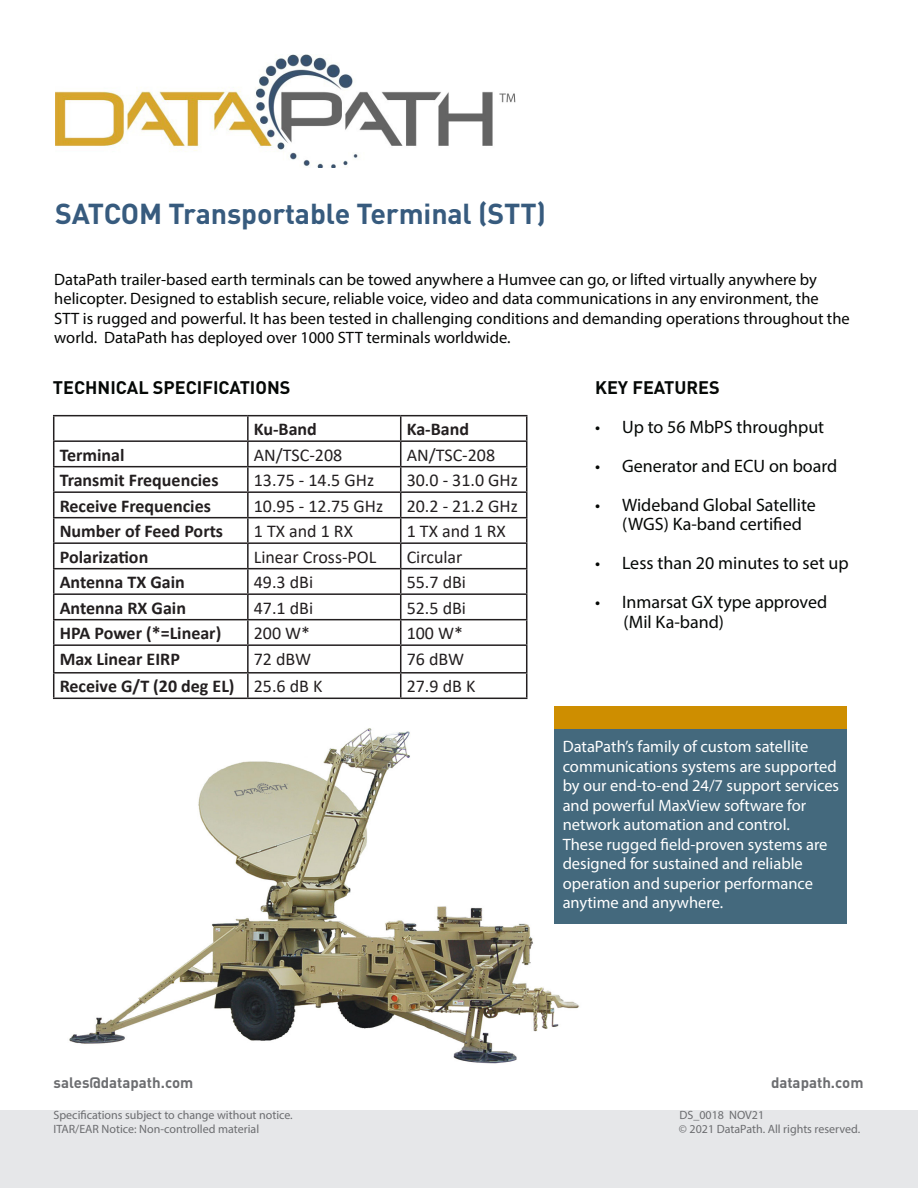
<style>
.page{position:relative;width:918px;height:1188px;background:#fff}
.page>*{position:absolute;margin:0;border:0;box-sizing:border-box;transform-origin:0 0}
.t1{font:700 28.5px "DINOT";letter-spacing:-.005em;color:#375b7e}
.t2{font:18px "Calibri";color:#231f20}
.t3{font:700 18px "Calibri";color:#231f20}
.t4{font:18px/19.5px "Myriad Pro";color:#050806}
.t5{font:700 18px "DINOT";color:#050806}
.t6{font:16.5px/19.5px "Myriad Pro";color:#050605}
.t7{font:16.5px/19.5px "Myriad Pro";color:#fff}
.t8{font:700 15px "DINOT";color:#6c6d70}
.t9{font:12px "Myriad Pro";color:#6c6d70}
</style>
<div class="page">
<div style="left:0;top:1110px;width:918px;height:78px;background:#e6e7e9"></div>
<img style="left:55px;top:54px;width:461px;height:114px">
<hr style="left:53px;top:415px;width:195px;height:1px;background:#231f20">
<hr style="left:248px;top:415px;width:153px;height:1px;background:#231f20">
<hr style="left:247px;top:416px;width:2px;height:24px;background:#231f20">
<hr style="left:401px;top:415px;width:126px;height:1px;background:#231f20">
<hr style="left:53px;top:440px;width:195px;height:2px;background:#231f20">
<hr style="left:248px;top:440px;width:153px;height:2px;background:#231f20">
<hr style="left:247px;top:442px;width:2px;height:24px;background:#231f20">
<hr style="left:401px;top:440px;width:126px;height:2px;background:#231f20">
<hr style="left:53px;top:466px;width:195px;height:1px;background:#231f20">
<hr style="left:248px;top:466px;width:153px;height:1px;background:#231f20">
<hr style="left:247px;top:467px;width:2px;height:24px;background:#231f20">
<hr style="left:401px;top:466px;width:126px;height:1px;background:#231f20">
<hr style="left:53px;top:491px;width:195px;height:2px;background:#231f20">
<hr style="left:248px;top:491px;width:153px;height:2px;background:#231f20">
<hr style="left:247px;top:493px;width:2px;height:24px;background:#231f20">
<hr style="left:401px;top:491px;width:126px;height:2px;background:#231f20">
<hr style="left:53px;top:517px;width:195px;height:1px;background:#231f20">
<hr style="left:248px;top:517px;width:153px;height:1px;background:#231f20">
<hr style="left:247px;top:518px;width:2px;height:24px;background:#231f20">
<hr style="left:401px;top:517px;width:126px;height:1px;background:#231f20">
<hr style="left:53px;top:542px;width:195px;height:2px;background:#231f20">
<hr style="left:248px;top:542px;width:153px;height:2px;background:#231f20">
<hr style="left:247px;top:544px;width:2px;height:24px;background:#231f20">
<hr style="left:401px;top:542px;width:126px;height:2px;background:#231f20">
<hr style="left:53px;top:568px;width:195px;height:1px;background:#231f20">
<hr style="left:248px;top:568px;width:153px;height:1px;background:#231f20">
<hr style="left:247px;top:569px;width:2px;height:24px;background:#231f20">
<hr style="left:401px;top:568px;width:126px;height:1px;background:#231f20">
<hr style="left:53px;top:593px;width:195px;height:2px;background:#231f20">
<hr style="left:248px;top:593px;width:153px;height:2px;background:#231f20">
<hr style="left:247px;top:595px;width:2px;height:24px;background:#231f20">
<hr style="left:401px;top:593px;width:126px;height:2px;background:#231f20">
<hr style="left:53px;top:619px;width:195px;height:1px;background:#231f20">
<hr style="left:248px;top:619px;width:153px;height:1px;background:#231f20">
<hr style="left:247px;top:620px;width:2px;height:24px;background:#231f20">
<hr style="left:401px;top:619px;width:126px;height:1px;background:#231f20">
<hr style="left:53px;top:644px;width:195px;height:2px;background:#231f20">
<hr style="left:248px;top:644px;width:153px;height:2px;background:#231f20">
<hr style="left:247px;top:646px;width:2px;height:26px;background:#231f20">
<hr style="left:401px;top:644px;width:126px;height:2px;background:#231f20">
<hr style="left:53px;top:672px;width:195px;height:2px;background:#231f20">
<svg style="left:53px;top:416px;width:1px;height:282px"></svg>
<hr style="left:248px;top:672px;width:153px;height:2px;background:#231f20">
<hr style="left:247px;top:674px;width:2px;height:24px;background:#231f20">
<hr style="left:401px;top:672px;width:126px;height:2px;background:#231f20">
<svg style="left:400px;top:416px;width:1px;height:282px"></svg>
<svg style="left:526px;top:416px;width:1px;height:282px"></svg>
<hr style="left:53px;top:698px;width:195px;height:1px;background:#231f20">
<hr style="left:248px;top:698px;width:153px;height:1px;background:#231f20">
<hr style="left:401px;top:698px;width:126px;height:1px;background:#231f20">
<img style="left:69px;top:728px;width:511px;height:336px">
<div style="left:554px;top:706px;width:293px;height:218px;background:#44697d"></div>
<div style="left:554px;top:706px;width:293px;height:23px;background:#ce8e00"></div>
<p class="t1" style="left:55px;top:195px;width:493px">SATCOM Transportable Terminal (STT)</p>
<p class="t6" style="left:54px;top:269px;width:797px">DataPath trailer-based earth terminals can be towed anywhere a Humvee can go, or lifted virtually anywhere by helicopter. Designed to establish secure, reliable voice, video and data communications in any environment, the<br>STT is rugged and powerful. It has been tested in challenging conditions and demanding operations throughout the world. DataPath has deployed over 1000 STT terminals worldwide.</p>
<p class="t5" style="left:53px;top:376px;width:239px">TECHNICAL SPECIFICATIONS</p>
<p class="t3" style="left:254px;top:416px;width:65px">Ku-Band</p>
<p class="t3" style="left:407px;top:416px;width:64px">Ka-Band</p>
<p class="t3" style="left:60px;top:442px;width:66px">Terminal</p>
<p class="t2" style="left:254px;top:442px;width:90px">AN/TSC-208</p>
<p class="t2" style="left:407px;top:442px;width:90px">AN/TSC-208</p>
<p class="t3" style="left:60px;top:467px;width:160px">Transmit Frequencies</p>
<p class="t2" style="left:254px;top:468px;width:122px">13.75 - 14.5 GHz</p>
<p class="t2" style="left:407px;top:468px;width:113px">30.0 - 31.0 GHz</p>
<p class="t3" style="left:60px;top:493px;width:153px">Receive Frequencies</p>
<p class="t2" style="left:254px;top:493px;width:131px">10.95 - 12.75 GHz</p>
<p class="t2" style="left:407px;top:493px;width:113px">20.2 - 21.2 GHz</p>
<p class="t3" style="left:60px;top:518px;width:165px">Number of Feed Ports</p>
<p class="t2" style="left:254px;top:519px;width:101px">1 TX and 1 RX</p>
<p class="t2" style="left:407px;top:519px;width:101px">1 TX and 1 RX</p>
<p class="t3" style="left:60px;top:544px;width:90px">Polarization</p>
<p class="t2" style="left:254px;top:544px;width:124px">Linear Cross-POL</p>
<p class="t2" style="left:407px;top:544px;width:57px">Circular</p>
<p class="t3" style="left:60px;top:569px;width:127px">Antenna TX Gain</p>
<p class="t2" style="left:254px;top:570px;width:61px">49.3 dBi</p>
<p class="t2" style="left:407px;top:570px;width:61px">55.7 dBi</p>
<p class="t3" style="left:60px;top:595px;width:128px">Antenna RX Gain</p>
<p class="t2" style="left:254px;top:595px;width:61px">47.1 dBi</p>
<p class="t2" style="left:407px;top:595px;width:61px">52.5 dBi</p>
<p class="t3" style="left:60px;top:620px;width:163px">HPA Power (*=Linear)</p>
<p class="t2" style="left:254px;top:621px;width:58px">200 W*</p>
<p class="t2" style="left:407px;top:621px;width:58px">100 W*</p>
<p class="t3" style="left:60px;top:646px;width:122px">Max Linear EIRP</p>
<p class="t2" style="left:254px;top:646px;width:59px">72 dBW</p>
<p class="t2" style="left:407px;top:646px;width:59px">76 dBW</p>
<p class="t3" style="left:60px;top:674px;width:176px">Receive G/T (20 deg EL)</p>
<p class="t2" style="left:254px;top:674px;width:70px">25.6 dB K</p>
<p class="t2" style="left:407px;top:674px;width:70px">27.9 dB K</p>
<p class="t5" style="left:595px;top:376px;width:126px">KEY FEATURES</p>
<p class="t4" style="left:595px;top:417px;width:231px">• Up to 56 MbPS throughput</p>
<p class="t4" style="left:595px;top:456px;width:244px">• Generator and ECU on board</p>
<p class="t4" style="left:622px;top:495px;width:195px;text-indent:-27px">• Wideband Global Satellite (WGS) Ka-band certified</p>
<p class="t4" style="left:595px;top:553px;width:255px">• Less than 20 minutes to set up</p>
<p class="t4" style="left:624px;top:592px;width:205px;text-indent:-28px">• Inmarsat GX type approved (Mil Ka-band)</p>
<p class="t7" style="left:563px;top:737px;width:278px">DataPath’s family of custom satellite communications systems are supported by our end-to-end 24/7 support services and powerful MaxView software for network automation and control.<br>These rugged field-proven systems are designed for sustained and reliable operation and superior performance anytime and anywhere.</p>
<p class="t8" style="left:54px;top:1073px;width:141px">sales@datapath.com</p>
<p class="t8" style="left:771px;top:1073px;width:94px">datapath.com</p>
<p class="t9" style="left:54px;top:1108px;width:241px">Specifications subject to change without notice.</p>
<p class="t9" style="left:679px;top:1108px;width:86px">DS_0018 NOV21</p>
<p class="t9" style="left:54px;top:1121px;width:207px">ITAR/EAR Notice: Non-controlled material</p>
<p class="t9" style="left:679px;top:1121px;width:183px">© 2021 DataPath. All rights reserved.</p>
</div>
